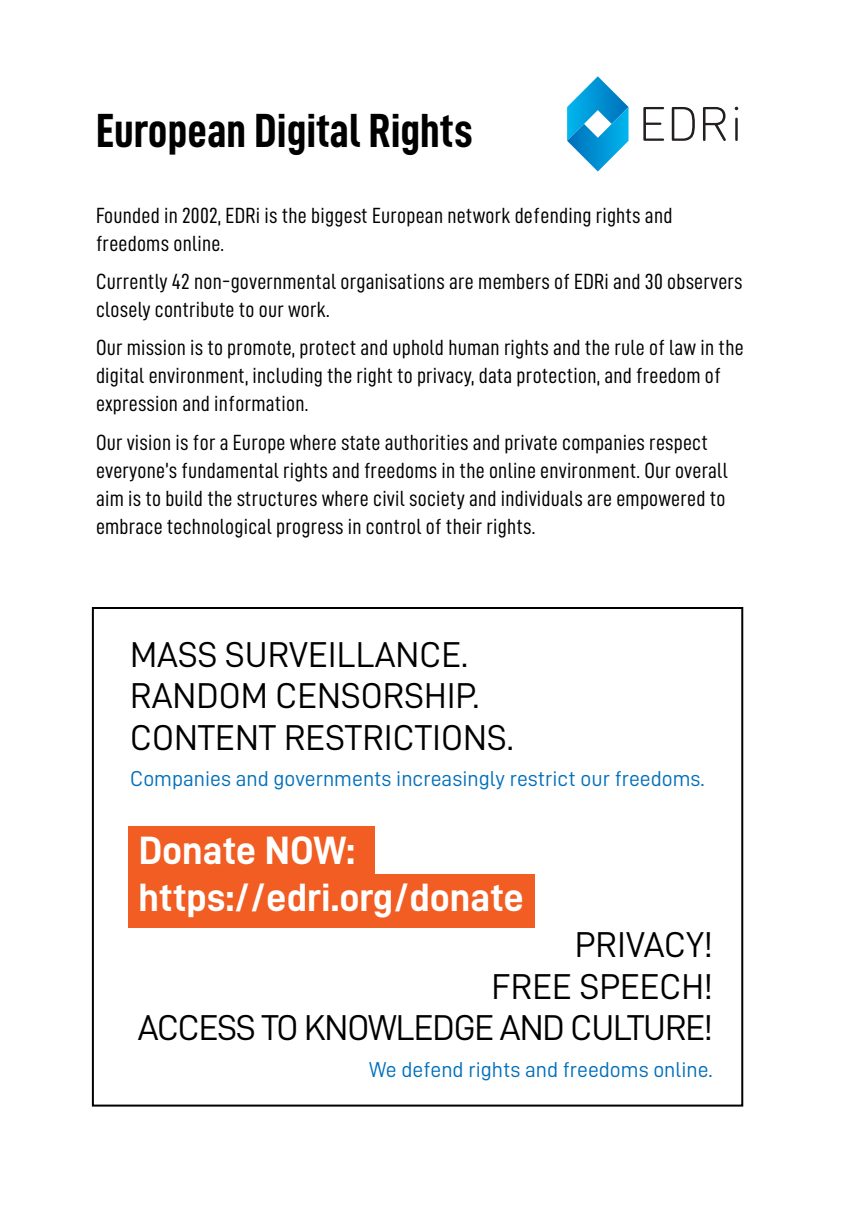
<style>
.page{position:relative;width:862px;height:1214px;background:#fff}
.page>*{position:absolute;margin:0;border:0;box-sizing:border-box;transform-origin:0 0}
.t1{font:48px "D DIN Condensed Bold";color:#000}
.t2{font:39.6px/46.8px "D DIN Bold";color:#fff}
.t3{font:36px/41.4px "D DIN";color:#000}
.t4{font:36px/41.4px "D DIN";letter-spacing:-.03em;color:#000;text-align:right}
.t5{font:22px/28px "D DIN Condensed";letter-spacing:.01em;color:#000}
.t6{font:21.6px "D DIN";color:#006fba}
</style>
<div class="page">
<div style="left:128px;top:826px;width:247px;height:53px;background:#f15d22"></div>
<div style="left:128px;top:874px;width:407px;height:53px;background:#f15d22"></div>
<div style="left:92px;top:607px;width:651px;height:499px;border:2px solid #000"></div>
<svg style="left:567px;top:76px;width:61px;height:95px"></svg>
<svg style="left:643px;top:107px;width:21px;height:34px"></svg>
<svg style="left:672px;top:107px;width:23px;height:34px"></svg>
<svg style="left:703px;top:107px;width:23px;height:34px"></svg>
<svg style="left:735px;top:107px;width:3px;height:34px"></svg>
<h1 class="t1" style="left:96px;top:104px;width:378px">European Digital Rights</h1>
<p class="t5" style="left:96px;top:201px;width:578px">Founded in 2002, EDRi is the biggest European network defending rights and freedoms online.</p>
<p class="t5" style="left:96px;top:267px;width:648px">Currently 42 non-governmental organisations are members of EDRi and 30 observers closely contribute to our work.</p>
<p class="t5" style="left:96px;top:333px;width:649px">Our mission is to promote, protect and uphold human rights and the rule of law in the digital environment, including the right to privacy, data protection, and freedom of expression and information.</p>
<p class="t5" style="left:96px;top:427px;width:633px">Our vision is for a Europe where state authorities and private companies respect everyone’s fundamental rights and freedoms in the online environment. Our overall aim is to build the structures where civil society and individuals are empowered to embrace technological progress in control of their rights.</p>
<h3 class="t3" style="left:130px;top:633px;width:385px">MASS SURVEILLANCE.<br>RANDOM CENSORSHIP.<br>CONTENT RESTRICTIONS.</h3>
<p class="t6" style="left:130px;top:767px;width:576px">Companies and governments increasingly restrict our freedoms.</p>
<h2 class="t2" style="left:138px;top:825px;width:387px">Donate NOW: https://edri.org/donate</h2>
<h3 class="t4" style="left:138px;top:923px;width:576px">PRIVACY!<br>FREE SPEECH!<br>ACCESS TO KNOWLEDGE AND CULTURE!</h3>
<p class="t6" style="left:369px;top:1057px;width:345px">We defend rights and freedoms online.</p>
</div>
